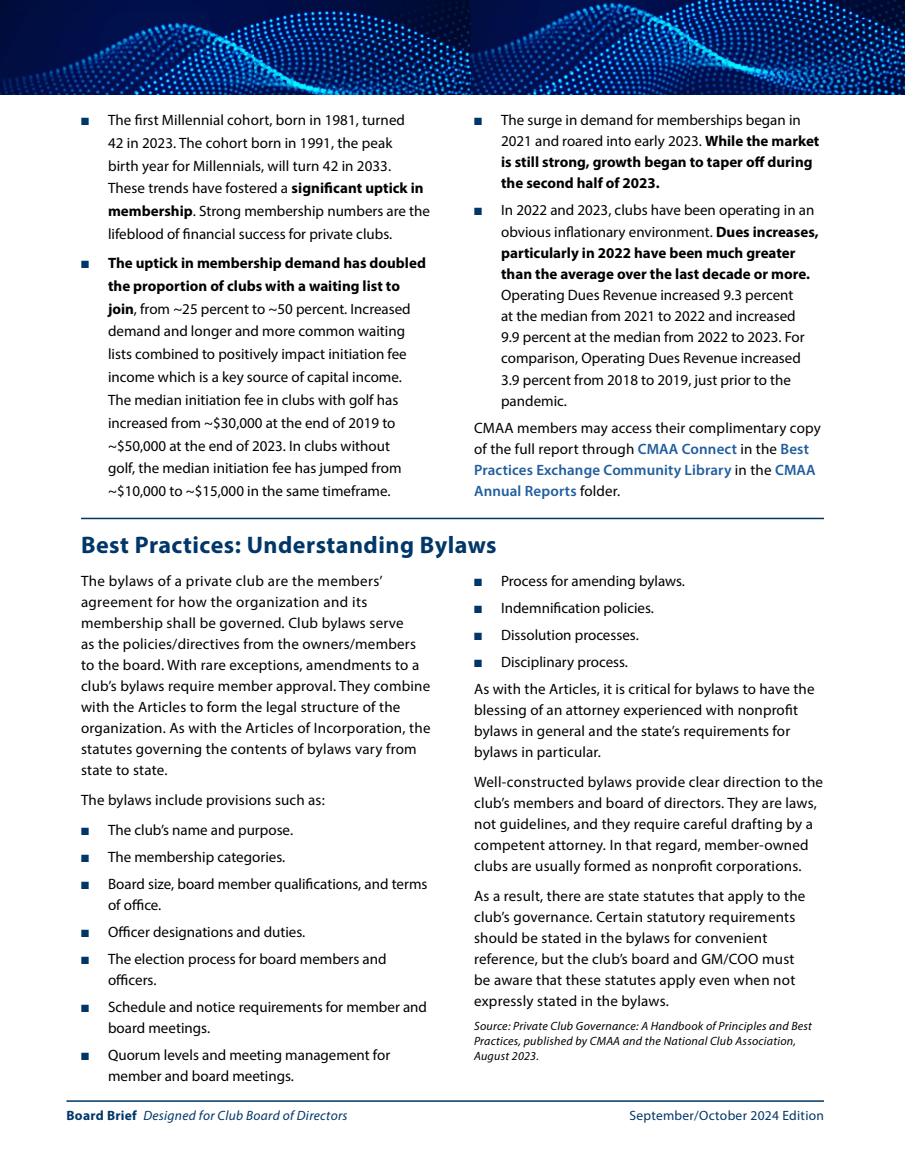
<style>
.page{position:relative;width:905px;height:1175px;background:#fff}
.page>*{position:absolute;margin:0;border:0;box-sizing:border-box;transform-origin:0 0}
.HeadB{font:700 24px "Myriad Pro";letter-spacing:.02em;color:#003768}
.BodyA{font:15px/21px "Myriad Pro";letter-spacing:.005em;color:#000}
.t1{font:700 15px/21.1px "Myriad Pro";color:#000}
.t2{font:italic 13.5px "Myriad Pro";letter-spacing:.02em;color:#003768}
.t3{font:13.5px "Myriad Pro";letter-spacing:.02em;color:#003768}
.Source{font:italic 12px/15px "Myriad Pro";letter-spacing:.02em;color:#000}
.s1{color:#003768}
.s2{font-weight:700}
.s3{font-weight:400}
.s4{font-weight:600;color:#215e9e}
.s5{font-weight:700;font-style:normal}
</style>
<div class="page">
<hr style="left:66px;top:1100px;width:758px;height:1px;background:#003768">
<hr style="left:81px;top:518px;width:743px;height:1px;background:#003768">
<img style="left:470px;top:0;width:434px;height:94px">
<svg style="left:0;top:0;width:9px;height:12px"></svg>
<img style="left:9px;top:0;width:246px;height:12px">
<img style="left:255px;top:0;width:215px;height:94px">
<img style="left:0;top:12px;width:256px;height:82px">
<p class="BodyA" style="left:108px;top:108px;width:323px;line-height:22.8px;text-indent:-27px"><span class="s1">■</span> The first Millennial cohort, born in 1981, turned<br>42 in 2023. The cohort born in 1991, the peak<br>birth year for Millennials, will turn 42 in 2033.<br>These trends have fostered a <span class="s2">significant uptick in membership</span>. Strong membership numbers are the lifeblood of financial success for private clubs.</p>
<p class="BodyA" style="left:108px;top:251px;width:319px;line-height:22.8px;text-indent:-27px"><span class="s1">■</span> <span class="s2">The uptick in membership demand has doubled the proportion of clubs with a waiting list to join</span>, from ~25 percent to ~50 percent. Increased demand and longer and more common waiting lists combined to positively impact initiation fee income which is a key source of capital income.<br>The median initiation fee in clubs with golf has increased from ~$30,000 at the end of 2019 to ~$50,000 at the end of 2023. In clubs without<br>golf, the median initiation fee has jumped from ~$10,000 to ~$15,000 in the same timeframe.</p>
<p class="t1" style="left:501px;top:109px;width:320px;text-indent:-27px"><span class="s1">■</span> <span class="s3">The surge in demand for memberships began in 2021 and roared into early 2023.</span> While the market is still strong, growth began to taper off during the second half of 2023.</p>
<p class="BodyA" style="left:501px;top:200px;width:319px;text-indent:-27px"><span class="s1">■</span> In 2022 and 2023, clubs have been operating in an obvious inflationary environment. <span class="s2">Dues increases, particularly in 2022 have been much greater than the average over the last decade or more.<br></span>Operating Dues Revenue increased 9.3 percent<br>at the median from 2021 to 2022 and increased<br>9.9 percent at the median from 2022 to 2023. For comparison, Operating Dues Revenue increased 3.9 percent from 2018 to 2019, just prior to the pandemic.</p>
<p class="BodyA" style="left:474px;top:417px;width:348px">CMAA members may access their complimentary copy of the full report through <span class="s4">CMAA Connect</span> in the <span class="s4">Best Practices Exchange Community Library</span> in the <span class="s4">CMAA Annual Reports</span> folder.</p>
<p class="HeadB" style="left:81px;top:529px;width:417px">Best Practices: Understanding Bylaws</p>
<p class="BodyA" style="left:81px;top:570px;width:351px">The bylaws of a private club are the members’ agreement for how the organization and its membership shall be governed. Club bylaws serve<br>as the policies/directives from the owners/members to the board. With rare exceptions, amendments to a club’s bylaws require member approval. They combine with the Articles to form the legal structure of the organization. As with the Articles of Incorporation, the statutes governing the contents of bylaws vary from state to state.</p>
<p class="BodyA" style="left:81px;top:789px;width:245px">The bylaws include provisions such as:</p>
<p class="BodyA" style="left:81px;top:819px;width:213px"><span class="s1">■</span> The club’s name and purpose.</p>
<p class="BodyA" style="left:81px;top:846px;width:206px"><span class="s1">■</span> The membership categories.</p>
<p class="BodyA" style="left:108px;top:873px;width:321px;text-indent:-27px"><span class="s1">■</span> Board size, board member qualifications, and terms of office.</p>
<p class="BodyA" style="left:81px;top:921px;width:226px"><span class="s1">■</span> Officer designations and duties.</p>
<p class="BodyA" style="left:108px;top:948px;width:280px;text-indent:-27px"><span class="s1">■</span> The election process for board members and officers.</p>
<p class="BodyA" style="left:108px;top:996px;width:320px;text-indent:-27px"><span class="s1">■</span> Schedule and notice requirements for member and board meetings.</p>
<p class="BodyA" style="left:108px;top:1044px;width:284px;text-indent:-27px"><span class="s1">■</span> Quorum levels and meeting management for member and board meetings.</p>
<p class="BodyA" style="left:474px;top:570px;width:212px"><span class="s1">■</span> Process for amending bylaws.</p>
<p class="BodyA" style="left:474px;top:597px;width:181px"><span class="s1">■</span> Indemnification policies.</p>
<p class="BodyA" style="left:474px;top:624px;width:166px"><span class="s1">■</span> Dissolution processes.</p>
<p class="BodyA" style="left:474px;top:651px;width:155px"><span class="s1">■</span> Disciplinary process.</p>
<p class="BodyA" style="left:474px;top:678px;width:342px">As with the Articles, it is critical for bylaws to have the blessing of an attorney experienced with nonprofit bylaws in general and the state’s requirements for bylaws in particular.</p>
<p class="BodyA" style="left:474px;top:771px;width:350px">Well-constructed bylaws provide clear direction to the club’s members and board of directors. They are laws, not guidelines, and they require careful drafting by a competent attorney. In that regard, member-owned clubs are usually formed as nonprofit corporations.</p>
<p class="BodyA" style="left:474px;top:885px;width:333px">As a result, there are state statutes that apply to the club’s governance. Certain statutory requirements should be stated in the bylaws for convenient reference, but the club’s board and GM/COO must be aware that these statutes apply even when not expressly stated in the bylaws.</p>
<p class="Source" style="left:474px;top:1018px;width:339px">Source: Private Club Governance: A Handbook of Principles and Best<br>Practices, published by CMAA and the National Club Association,<br>August 2023.</p>
<p class="t2" style="left:66px;top:1107px;width:283px"><span class="s5">Board Brief</span> Designed for Club Board of Directors</p>
<p class="t3" style="left:629px;top:1107px;width:196px">September/October 2024 Edition</p>
</div>
